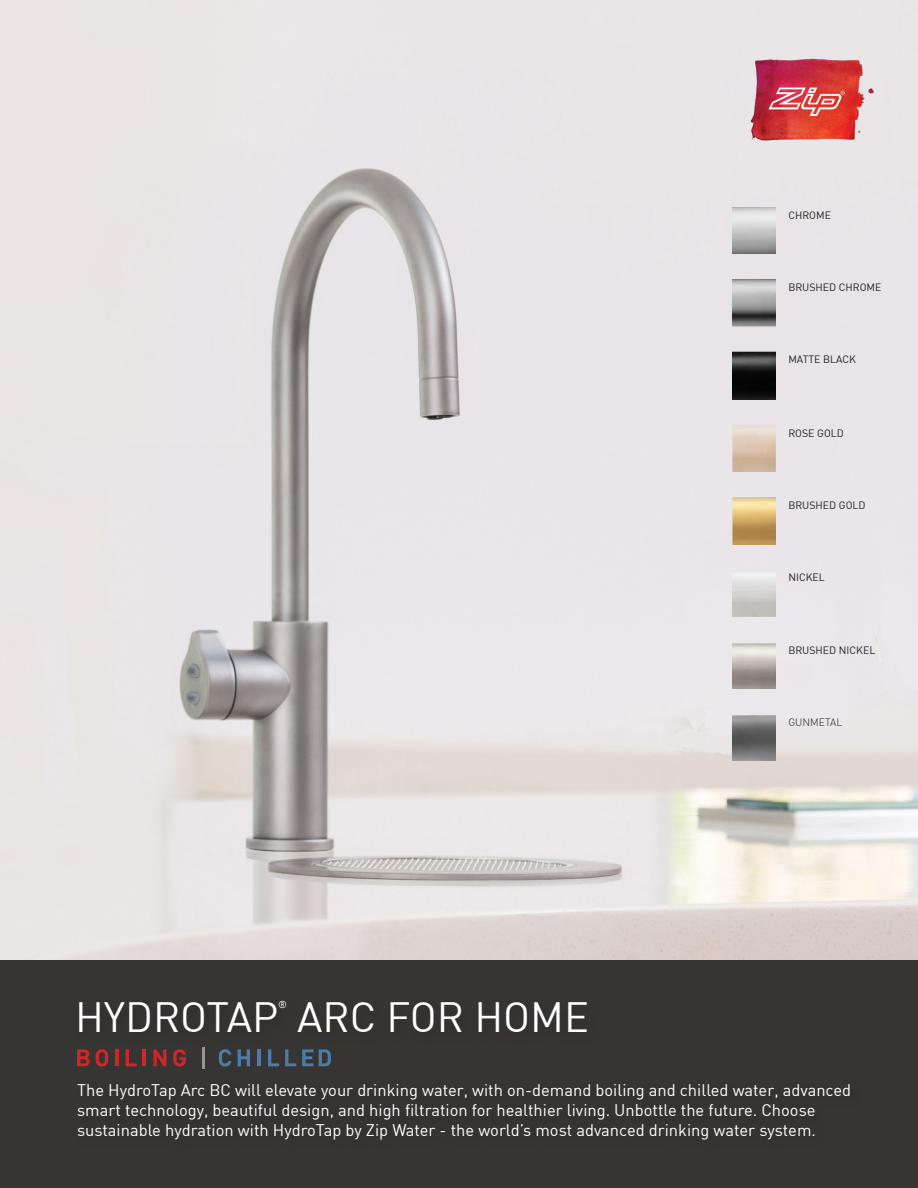
<style>
.page{position:relative;width:918px;height:1188px;background:#fff}
.page>*{position:absolute;margin:0;border:0;box-sizing:border-box;transform-origin:0 0}
.t1{font:41.55px "DIN";color:#fff}
.t2{font:16.5px/19.8px "DIN";color:#fff}
.t3{font:10.5px "DIN";color:#231f20}
.t4{font:300 10.5px "DIN";color:#231f20}
.t5{font:10.05px "DIN";color:#fff}
</style>
<div class="page">
<img style="left:0;top:0;width:918px;height:960px">
<div style="left:0;top:960px;width:918px;height:228px;background:#373434"></div>
<img style="left:745px;top:56px;width:133px;height:89px">
<img style="left:733px;top:207px;width:42px;height:46px">
<img style="left:733px;top:425px;width:42px;height:47px">
<img style="left:733px;top:498px;width:42px;height:46px">
<img style="left:733px;top:570px;width:42px;height:47px">
<img style="left:733px;top:644px;width:42px;height:45px">
<img style="left:733px;top:279px;width:42px;height:47px">
<img style="left:733px;top:351px;width:42px;height:49px">
<svg style="left:77px;top:1049px;width:12px;height:17px"></svg>
<svg style="left:96px;top:1049px;width:12px;height:17px"></svg>
<hr style="left:115px;top:1049px;width:3px;height:17px;background:#cf2627">
<svg style="left:126px;top:1049px;width:11px;height:17px"></svg>
<hr style="left:143px;top:1049px;width:3px;height:17px;background:#cf2627">
<svg style="left:153px;top:1049px;width:13px;height:17px"></svg>
<svg style="left:173px;top:1049px;width:13px;height:17px"></svg>
<svg style="left:219px;top:1049px;width:12px;height:17px"></svg>
<svg style="left:238px;top:1049px;width:12px;height:17px"></svg>
<hr style="left:257px;top:1049px;width:4px;height:17px;background:#4c7caa">
<svg style="left:268px;top:1049px;width:11px;height:17px"></svg>
<svg style="left:285px;top:1049px;width:11px;height:17px"></svg>
<svg style="left:302px;top:1049px;width:11px;height:17px"></svg>
<svg style="left:319px;top:1049px;width:12px;height:17px"></svg>
<hr style="left:202px;top:1047px;width:3px;height:22px;background:#959595">
<img style="left:733px;top:716px;width:42px;height:45px">
<p class="t3" style="left:788px;top:208px;width:44px">CHROME</p>
<p class="t3" style="left:788px;top:281px;width:95px">BRUSHED CHROME</p>
<p class="t3" style="left:788px;top:353px;width:69px">MATTE BLACK</p>
<p class="t3" style="left:788px;top:426px;width:57px">ROSE GOLD</p>
<p class="t3" style="left:788px;top:499px;width:79px">BRUSHED GOLD</p>
<p class="t3" style="left:788px;top:570px;width:38px">NICKEL</p>
<p class="t3" style="left:788px;top:644px;width:89px">BRUSHED NICKEL</p>
<p class="t1" style="left:75px;top:991px;width:205px">HYDROTAP</p>
<p class="t5" style="left:278px;top:998px;width:10px">®</p>
<p class="t1" style="left:297px;top:991px;width:293px">ARC FOR HOME</p>
<p class="t4" style="left:788px;top:716px;width:56px">GUNMETAL</p>
<p class="t2" style="left:77px;top:1080px;width:776px">The HydroTap Arc BC will elevate your drinking water, with on-demand boiling and chilled water, advanced smart technology, beautiful design, and high filtration for healthier living. Unbottle the future. Choose sustainable hydration with HydroTap by Zip Water - the world’s most advanced drinking water system.</p>
</div>
